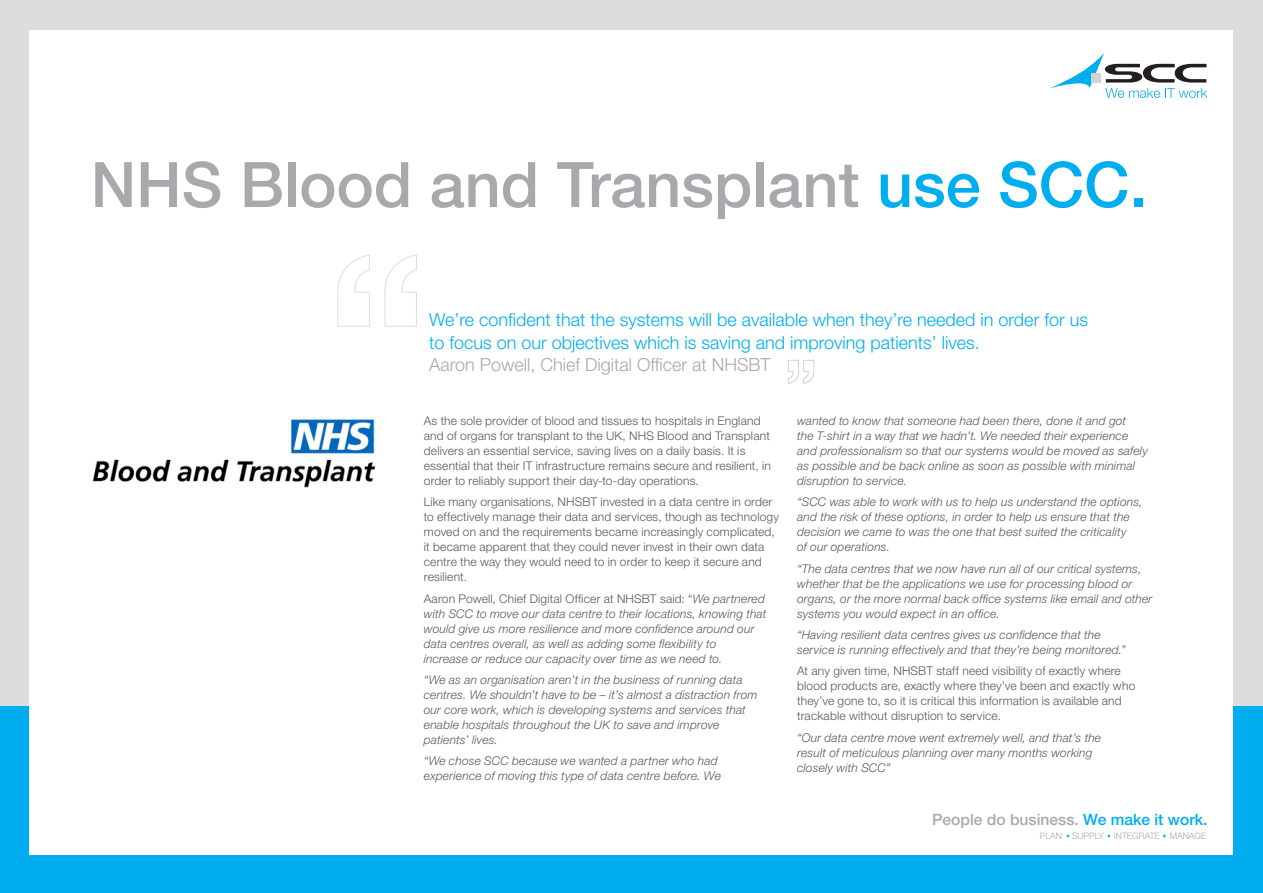
<style>
.page{position:relative;width:1263px;height:893px;background:#fff}
.page>*{position:absolute;margin:0;border:0;box-sizing:border-box;transform-origin:0 0}
.t1{font:500 62.85px "Helvetica Neue LT Std";color:#a8a9ad}
.intro_paragraph{font:300 18px/22.5px "Helvetica Neue LT Std";color:#00aeef}
.t2{font:500 15.6px "Helvetica Neue LT Std";color:#a8a9ad}
.text{font:italic 300 12px/15px "Helvetica Neue LT Std";letter-spacing:.01em;color:#57585a}
.text-2{font:300 12px/15px "Helvetica Neue LT Std";letter-spacing:.015em;color:#57585a}
.t3{font:300 8.85px "Helvetica Neue LT Std";color:#a8a9ad}
.s1{color:#00aeef}
.s2{color:#a8a9ad}
.s3{font-style:normal}
</style>
<div class="page">
<div style="left:0;top:706px;width:1263px;height:187px;background:#00aeef"></div>
<div style="left:0;top:0;width:1263px;height:706px;background:#dcdddf"></div>
<div style="left:29px;top:30px;width:1203px;height:825px;background:#fff"></div>
<svg style="left:1049px;top:53px;width:158px;height:45px"></svg>
<svg style="left:337px;top:255px;width:80px;height:72px"></svg>
<svg style="left:788px;top:360px;width:26px;height:24px"></svg>
<img style="left:92px;top:419px;width:284px;height:69px">
<p class="t1" style="left:91px;top:147px;width:1058px">NHS Blood and Transplant <span class="s1">use SCC.</span></p>
<p class="intro_paragraph" style="left:429px;top:308px;width:660px">We’re confident that the systems will be available when they’re needed in order for us to focus on our objectives which is saving and improving patients’ lives.<br><span class="s2">Aaron Powell, Chief Digital Officer at NHSBT</span></p>
<p class="text-2" style="left:424px;top:413px;width:349px">As the sole provider of blood and tissues to hospitals in England and of organs for transplant to the UK, NHS Blood and Transplant delivers an essential service, saving lives on a daily basis. It is essential that their IT infrastructure remains secure and resilient, in order to reliably support their day-to-day operations.</p>
<p class="text-2" style="left:424px;top:494px;width:357px">Like many organisations, NHSBT invested in a data centre in order to effectively manage their data and services, though as technology moved on and the requirements became increasingly complicated, it became apparent that they could never invest in their own data centre the way they would need to in order to keep it secure and resilient.</p>
<p class="text" style="left:424px;top:591px;width:344px"><span class="s3">Aaron Powell, Chief Digital Officer at NHSBT said: “</span>We partnered with SCC to move our data centre to their locations, knowing that would give us more resilience and more confidence around our data centres overall, as well as adding some flexibility to<br>increase or reduce our capacity over time as we need to.</p>
<p class="text" style="left:424px;top:672px;width:335px">“We as an organisation aren’t in the business of running data centres. We shouldn’t have to be – it’s almost a distraction from our core work, which is developing systems and services that enable hospitals throughout the UK to save and improve patients’ lives.</p>
<p class="text" style="left:424px;top:753px;width:299px">“We chose SCC because we wanted a partner who had experience of moving this type of data centre before. We</p>
<p class="text" style="left:797px;top:413px;width:352px">wanted to know that someone had been there, done it and got<br>the T-shirt in a way that we hadn’t. We needed their experience and professionalism so that our systems would be moved as safely as possible and be back online as soon as possible with minimal disruption to service.</p>
<p class="text" style="left:797px;top:494px;width:347px">“SCC was able to work with us to help us understand the options, and the risk of these options, in order to help us ensure that the decision we came to was the one that best suited the criticality<br>of our operations.</p>
<p class="text" style="left:797px;top:561px;width:357px">“The data centres that we now have run all of our critical systems, whether that be the applications we use for processing blood or organs, or the more normal back office systems like email and other systems you would expect in an office.</p>
<p class="text" style="left:797px;top:627px;width:330px">“Having resilient data centres gives us confidence that the service is running effectively and that they’re being monitored.”</p>
<p class="text-2" style="left:797px;top:663px;width:340px">At any given time, NHSBT staff need visibility of exactly where blood products are, exactly where they’ve been and exactly who they’ve gone to, so it is critical this information is available and trackable without disruption to service.</p>
<p class="text" style="left:797px;top:730px;width:305px">“Our data centre move went extremely well, and that’s the result of meticulous planning over many months working closely with SCC”</p>
<p class="t2" style="left:932px;top:811px;width:277px">People do business. <span class="s1">We make it work.</span></p>
<p class="t3" style="left:1040px;top:830px;width:168px">PLAN SUPPLY INTEGRATE MANAGE</p>
</div>
